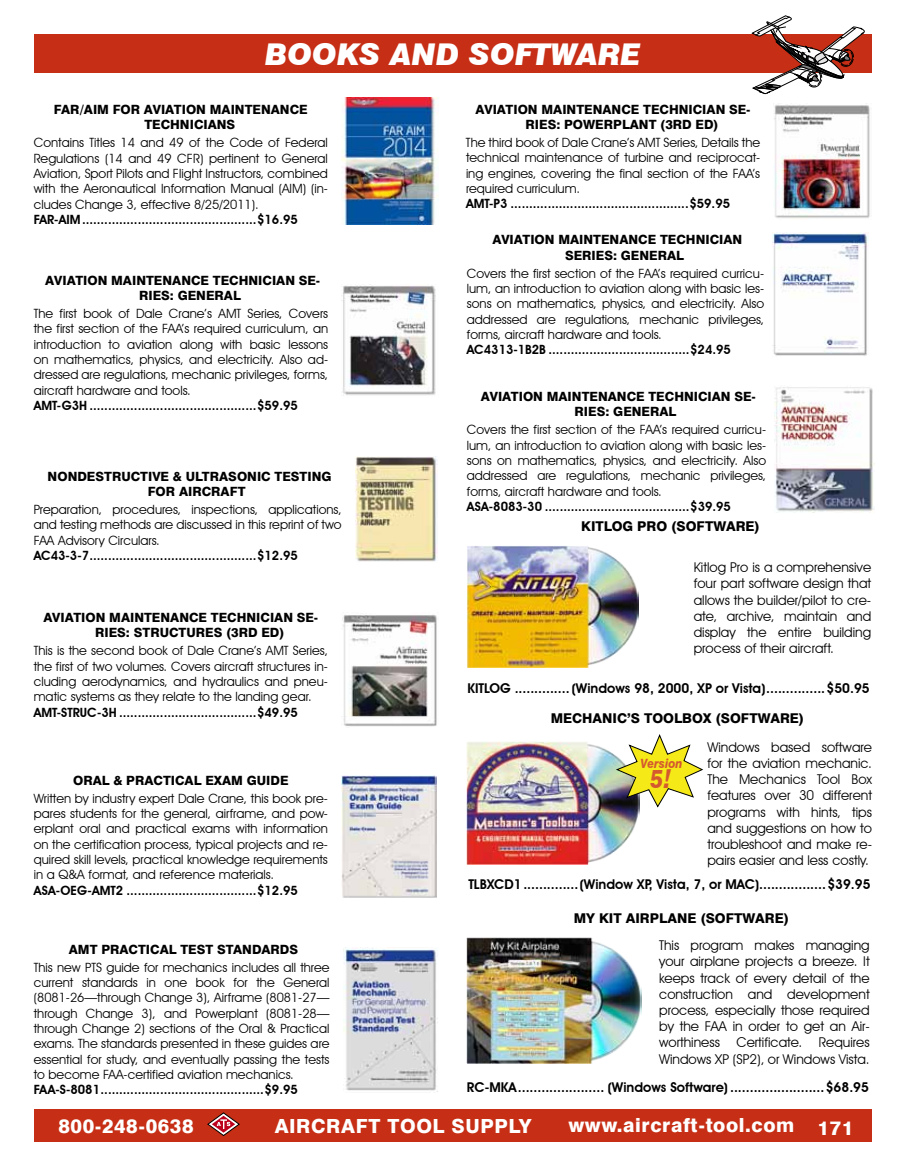
<style>
.page{position:relative;width:905px;height:1175px;background:#fff}
.page>*{position:absolute;margin:0;border:0;box-sizing:border-box;transform-origin:0 0}
.t1{font:italic 900 30px "Swiss 721 BT";color:#fff}
.t2{font:italic 800 26.1px "Swiss 721 BT";color:#d4592f;scale:.86 1}
.t3{font:800 19.5px "Swiss 721 BT";letter-spacing:.03em;color:#fff}
.t4{font:13.5px/16.2px "Avant Garde IT Cby BT";color:#000;text-align:justify}
.t5{font:600 13.5px "Avant Garde IT Cby BT";color:#000}
.t6{font:800 13.5px "Swiss 721 BT";color:#000}
.t7{font:12.75px/15.3px "Avant Garde IT Cby BT";color:#000;text-align:justify}
.t8{font:600 12.75px "Avant Garde IT Cby BT";color:#000}
.t9{font:800 12.75px/15.3px "Swiss 721 BT";color:#000}
.t10{font:italic 800 12.75px "Swiss 721 BT";color:#d4592f;scale:.86 1}
</style>
<div class="page">
<div style="left:34px;top:1108px;width:837px;height:33px;background:#c62e15"></div>
<svg style="left:207px;top:1112px;width:33px;height:24px"></svg>
<div style="left:34px;top:34px;width:837px;height:39px;background:#c62e15"></div>
<img style="left:341px;top:97px;width:98px;height:127px">
<img style="left:774px;top:105px;width:96px;height:114px">
<img style="left:341px;top:284px;width:95px;height:112px">
<img style="left:342px;top:615px;width:95px;height:112px">
<img style="left:343px;top:947px;width:95px;height:145px">
<img style="left:341px;top:775px;width:95px;height:122px">
<img style="left:355px;top:457px;width:82px;height:105px">
<img style="left:466px;top:937px;width:176px;height:126px">
<img style="left:467px;top:742px;width:172px;height:123px">
<svg style="left:616px;top:735px;width:87px;height:72px"></svg>
<img style="left:467px;top:546px;width:171px;height:121px">
<img style="left:772px;top:233px;width:96px;height:123px">
<img style="left:774px;top:387px;width:100px;height:125px">
<svg style="left:752px;top:16px;width:112px;height:78px"></svg>
<h1 class="t1" style="left:265px;top:36px;width:377px">BOOKS AND SOFTWARE</h1>
<p class="t9" style="left:144px;top:102px;width:165px;text-indent:-90px">FAR/AIM FOR AVIATION MAINTENANCE<br>TECHNICIANS</p>
<p class="t7" style="left:34px;top:135px;width:296px">Contains Titles 14 and 49 of the Code of Federal Regulations (14 and 49 CFR) pertinent to General Aviation, Sport Pilots and Flight Instructors, combined with the Aeronautical Information Manual (AIM) (in&shy;cludes Change 3, effective 8/25/2011).</p>
<p class="t8" style="left:34px;top:212px;width:266px">FAR-AIM...............................................$16.95</p>
<p class="t9" style="left:525px;top:101px;width:226px;text-indent:-50px">AVIATION MAINTENANCE TECHNICIAN SE-<br>RIES: POWERPLANT (3RD ED)</p>
<p class="t7" style="left:466px;top:135px;width:296px">The third book of Dale Crane’s AMT Series, Details the technical maintenance of turbine and reciprocat&shy;ing engines, covering the final section of the FAA’s required curriculum.</p>
<p class="t8" style="left:466px;top:196px;width:266px">AMT-P3 ................................................$59.95</p>
<p class="t9" style="left:139px;top:272px;width:183px;text-indent:-94px">AVIATION MAINTENANCE TECHNICIAN SE-<br>RIES: GENERAL</p>
<p class="t7" style="left:34px;top:306px;width:296px">The first book of Dale Crane’s AMT Series, Covers the first section of the FAA’s required curriculum, an introduction to aviation along with basic lessons on mathematics, physics, and electricity. Also ad&shy;dressed are regulations, mechanic privileges, forms, aircraft hardware and tools.</p>
<p class="t8" style="left:34px;top:398px;width:266px">AMT-G3H .............................................$59.95</p>
<p class="t9" style="left:148px;top:468px;width:185px;text-indent:-100px">NONDESTRUCTIVE &amp; ULTRASONIC TESTING<br>FOR AIRCRAFT</p>
<p class="t7" style="left:34px;top:502px;width:309px">Preparation, procedures, inspections, applications, and testing methods are discussed in this reprint of two FAA Advisory Circulars.</p>
<p class="t8" style="left:34px;top:548px;width:266px">AC43-3-7.............................................$12.95</p>
<p class="t9" style="left:95px;top:610px;width:225px;text-indent:-52px">AVIATION MAINTENANCE TECHNICIAN SE-<br>RIES: STRUCTURES (3RD ED)</p>
<p class="t7" style="left:34px;top:643px;width:296px">This is the second book of Dale Crane’s AMT Series, the first of two volumes. Covers aircraft structures in&shy;cluding aerodynamics, and hydraulics and pneu&shy;matic systems as they relate to the landing gear.</p>
<p class="t8" style="left:34px;top:704px;width:266px">AMT-STRUC-3H .....................................$49.95</p>
<p class="t9" style="left:73px;top:772px;width:217px">ORAL &amp; PRACTICAL EXAM GUIDE</p>
<p class="t7" style="left:34px;top:790px;width:296px">Written by industry expert Dale Crane, this book pre&shy;pares students for the general, airframe, and pow&shy;erplant oral and practical exams with information on the certification process, typical projects and re&shy;quired skill levels, practical knowledge requirements in a Q&amp;A format, and reference materials.</p>
<p class="t8" style="left:34px;top:882px;width:266px">ASA-OEG-AMT2 ...................................$12.95</p>
<p class="t9" style="left:69px;top:941px;width:231px">AMT PRACTICAL TEST STANDARDS</p>
<p class="t7" style="left:34px;top:959px;width:297px">This new PTS guide for mechanics includes all three current standards in one book for the General (8081-26—through Change 3), Airframe (8081-27— through Change 3), and Powerplant (8081-28— through Change 2) sections of the Oral &amp; Practical exams. The standards presented in these guides are essential for study, and eventually passing the tests to become FAA-certified aviation mechanics.</p>
<p class="t8" style="left:34px;top:1082px;width:265px">FAA-S-8081............................................$9.95</p>
<p class="t9" style="left:565px;top:232px;width:179px;text-indent:-72px">AVIATION MAINTENANCE TECHNICIAN<br>SERIES: GENERAL</p>
<p class="t7" style="left:467px;top:265px;width:299px">Covers the first section of the FAA’s required curricu&shy;lum, an introduction to aviation along with basic les&shy;sons on mathematics, physics, and electricity. Also addressed are regulations, mechanic privileges, forms, aircraft hardware and tools.</p>
<p class="t8" style="left:467px;top:342px;width:266px">AC4313-1B2B ......................................$24.95</p>
<p class="t9" style="left:574px;top:389px;width:183px;text-indent:-94px">AVIATION MAINTENANCE TECHNICIAN SE-<br>RIES: GENERAL</p>
<p class="t7" style="left:467px;top:422px;width:301px">Covers the first section of the FAA’s required curricu&shy;lum, an introduction to aviation along with basic les&shy;sons on mathematics, physics, and electricity. Also addressed are regulations, mechanic privileges, forms, aircraft hardware and tools.</p>
<p class="t8" style="left:467px;top:498px;width:266px">ASA-8083-30 .......................................$39.95</p>
<p class="t6" style="left:581px;top:518px;width:115px">KITLOG PRO (SOFT</p>
<p class="t6" style="left:713px;top:518px;width:23px">WARE</p>
<p class="t6" style="left:754px;top:518px;width:7px">)</p>
<p class="t4" style="left:693px;top:559px;width:179px">Kitlog Pro is a comprehensive four part software design that allows the builder/pilot to cre&shy;ate, archive, maintain and display the entire building process of their aircraft.</p>
<p class="t5" style="left:467px;top:680px;width:403px">KITLOG .............. (Windows 98, 2000, XP or Vista)...............$50.95</p>
<p class="t6" style="left:550px;top:710px;width:190px">MECHANIC’S TOOLBOX (SOFT</p>
<p class="t6" style="left:757px;top:710px;width:23px">WARE</p>
<p class="t6" style="left:798px;top:710px;width:7px">)</p>
<p class="t4" style="left:707px;top:739px;width:166px">Windows based software for the aviation mechanic.<br>The Mechanics Tool Box features over 30 different programs with hints, tips and suggestions on how to troubleshoot and make re&shy;pairs easier and less costly.</p>
<p class="t10" style="left:640px;top:755px;width:50px">Version</p>
<h2 class="t2" style="left:650px;top:762px;width:26px">5!</h2>
<p class="t5" style="left:468px;top:876px;width:403px">TLBXCD1..............(Window XP, Vista, 7, or MAC).................$39.95</p>
<p class="t6" style="left:573px;top:909px;width:152px">MY KIT AIRPLANE (SOFT</p>
<p class="t6" style="left:742px;top:909px;width:23px">WARE</p>
<p class="t6" style="left:783px;top:909px;width:7px">)</p>
<p class="t4" style="left:659px;top:937px;width:212px">This program makes managing your airplane projects a breeze. It keeps track of every detail of the construction and development process, especially those required by the FAA in order to get an Air&shy;worthiness Certificate. Requires Windows XP (SP2), or Windows Vista.</p>
<p class="t5" style="left:466px;top:1078px;width:404px">RC-MKA...................... (Windows Software) ........................$68.95</p>
<h3 class="t3" style="left:58px;top:1114px;width:136px">800-248-0638</h3>
<h3 class="t3" style="left:275px;top:1114px;width:258px">AIRCRAFT TOOL SUPPLY</h3>
<h3 class="t3" style="left:568px;top:1113px;width:286px">WWW.AIRCRAFT-TOOL.COM 171</h3>
</div>
